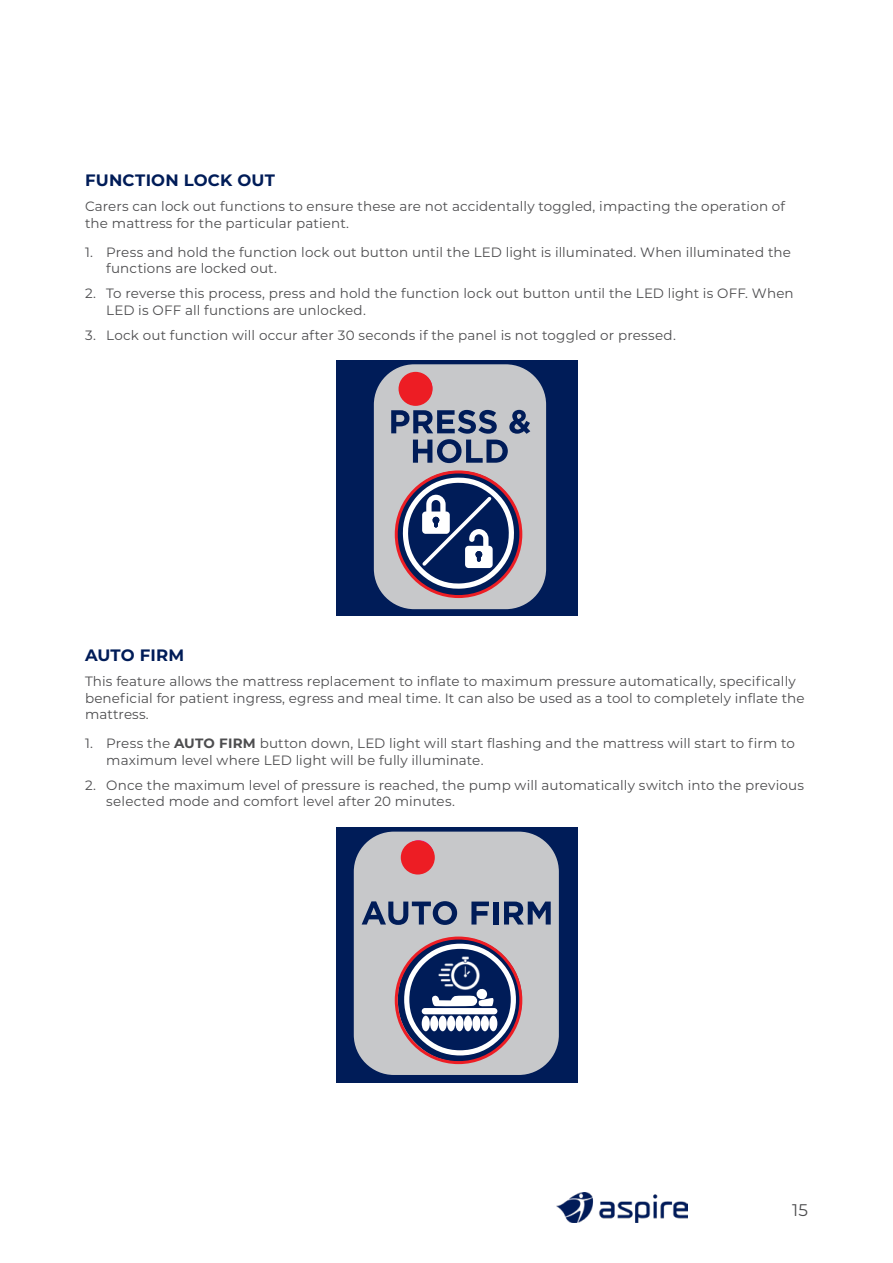
<style>
.page{position:relative;width:893px;height:1263px;background:#fff}
.page>*{position:absolute;margin:0;border:0;box-sizing:border-box;transform-origin:0 0}
.t1{font:16.8px "Montserrat";color:#4d4d4f}
.t2{font:700 16.5px "Montserrat";letter-spacing:.015em;color:#001c58}
.t3{font:13.5px/16.5px "Montserrat";letter-spacing:.01em;color:#4d4d4f}
.s1{font-weight:700}
</style>
<div class="page">
<img style="left:557px;top:1193px;width:130px;height:29px">
<svg style="left:337px;top:361px;width:241px;height:255px;background:#636f8f"></svg>
<div style="left:399px;top:372px;width:34px;height:34px;background:#ed1d24;border-radius:50%"></div>
<div style="left:395px;top:470px;width:127px;height:128px;border:3px solid #ed1d24;border-radius:50%"></div>
<svg style="left:337px;top:827px;width:241px;height:255px;background:#8089a0"></svg>
<div style="left:395px;top:936px;width:127px;height:128px;border:3px solid #ed1d24;border-radius:50%"></div>
<div style="left:401px;top:840px;width:34px;height:34px;background:#ed1d24;border-radius:50%"></div>
<p class="t2" style="left:85px;top:168px;width:191px">FUNCTION LOCK OUT</p>
<p class="t3" style="left:85px;top:198px;width:702px">Carers can lock out functions to ensure these are not accidentally toggled, impacting the operation of the mattress for the particular patient.</p>
<p class="t3" style="left:106px;top:243px;width:686px;text-indent:-21px">1. Press and hold the function lock out button until the LED light is illuminated. When illuminated the functions are locked out.</p>
<p class="t3" style="left:106px;top:285px;width:689px;text-indent:-21px">2. To reverse this process, press and hold the function lock out button until the LED light is OFF. When<br>LED is OFF all functions are unlocked.</p>
<p class="t3" style="left:85px;top:326px;width:592px">3. Lock out function will occur after 30 seconds if the panel is not toggled or pressed.</p>
<p class="t2" style="left:85px;top:643px;width:101px">AUTO FIRM</p>
<p class="t3" style="left:85px;top:672px;width:721px">This feature allows the mattress replacement to inflate to maximum pressure automatically, specifically beneficial for patient ingress, egress and meal time. It can also be used as a tool to completely inflate the mattress.</p>
<p class="t3" style="left:106px;top:735px;width:690px;text-indent:-21px">1. Press the <span class="s1">AUTO FIRM</span> button down, LED light will start flashing and the mattress will start to firm to maximum level where LED light will be fully illuminate.</p>
<p class="t3" style="left:106px;top:776px;width:699px;text-indent:-21px">2. Once the maximum level of pressure is reached, the pump will automatically switch into the previous selected mode and comfort level after 20 minutes.</p>
<p class="t1" style="left:792px;top:1199px;width:17px">15</p>
</div>
